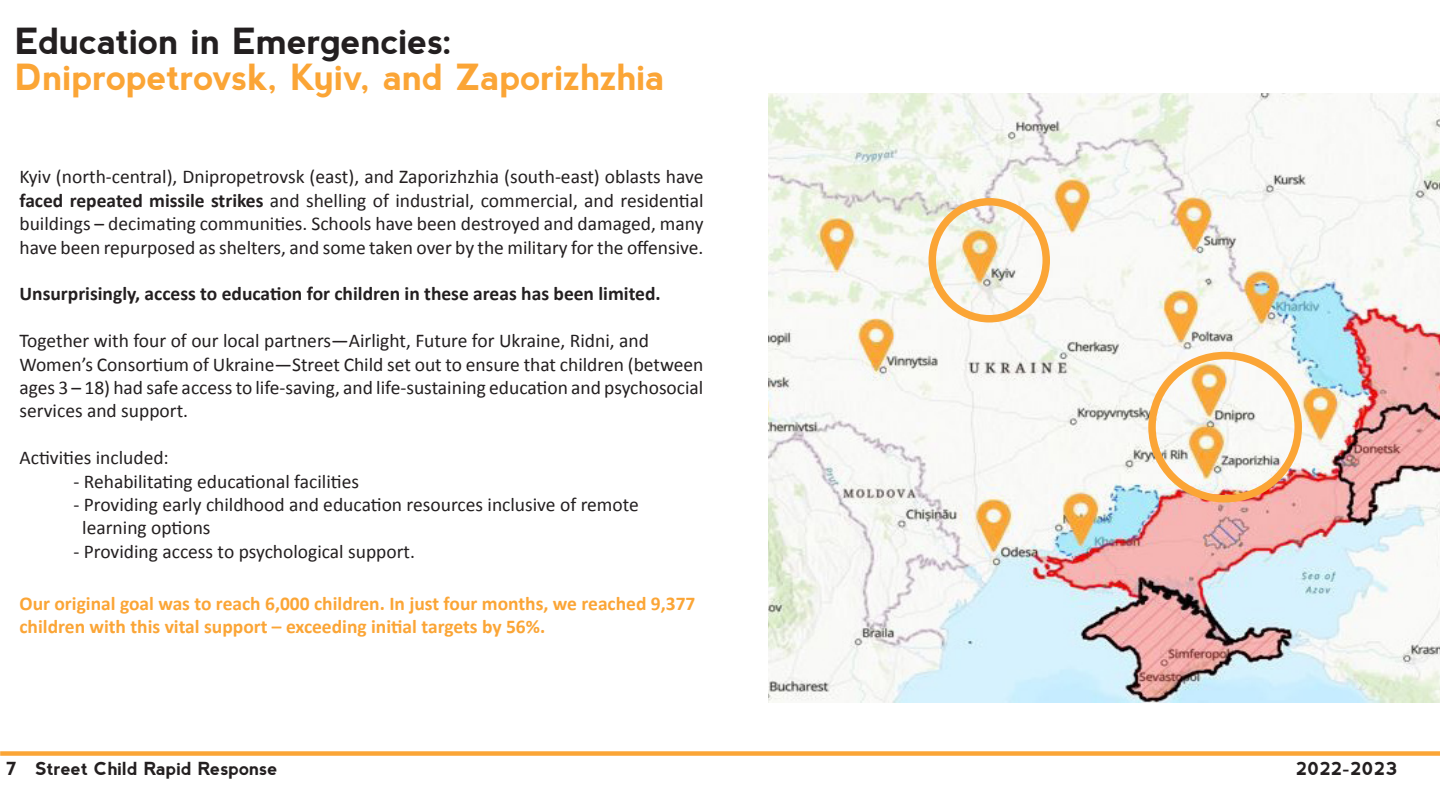
<style>
.page{position:relative;width:1440px;height:810px;background:#fff}
.page>*{position:absolute;margin:0;border:0;box-sizing:border-box;transform-origin:0 0}
.Section_Title{font:700 36px "nevis";letter-spacing:-.01em;color:#fba536}
.Section_Title-2{font:700 36px "nevis";letter-spacing:-.01em;color:#231f20}
.t1{font:19.5px/23.4px "Calibri";color:#231f20;text-align:justify}
.t2{font:700 19.5px "Calibri";color:#fba536}
.t3{font:700 19.5px "Calibri";color:#231f20}
.t4{font:700 18px "nevis";color:#231f20}
.s1{font-weight:700}
</style>
<div class="page">
<div style="left:0;top:751px;width:1440px;height:5px;background:#fba536"></div>
<img style="left:768px;top:94px;width:672px;height:609px">
<div style="left:928px;top:198px;width:122px;height:124px;border:8px solid #fba536;border-radius:50%"></div>
<div style="left:1148px;top:352px;width:154px;height:150px;border:8px solid #fba536;border-radius:50%"></div>
<p class="Section_Title-2" style="left:15px;top:21px;width:439px">Education in Emergencies:</p>
<p class="Section_Title" style="left:15px;top:57px;width:651px">Dnipropetrovsk, Kyiv, and Zaporizhzhia</p>
<p class="t1" style="left:20px;top:165px;width:686px">Kyiv (north-central), Dnipropetrovsk (east), and Zaporizhzhia (south-east) oblasts have <span class="s1">faced repeated missile strikes</span> and shelling of industrial, commercial, and residential buildings – decimating communities. Schools have been destroyed and damaged, many have been repurposed as shelters, and some taken over by the military for the offensive.</p>
<p class="t3" style="left:20px;top:280px;width:643px">Unsurprisingly, access to education for children in these areas has been limited.</p>
<p class="t1" style="left:20px;top:328px;width:631px">Together with four of our local partners—Airlight, Future for Ukraine, Ridni, and</p>
<p class="t1" style="left:20px;top:352px;width:685px">Women’s Consortium of Ukraine—Street Child set out to ensure that children (between ages 3 – 18) had safe access to life-saving, and life-sustaining education and psychosocial services and support.</p>
<p class="t1" style="left:20px;top:445px;width:151px">Activities included:</p>
<p class="t1" style="left:73px;top:469px;width:287px">- Rehabilitating educational facilities</p>
<p class="t1" style="left:73px;top:492px;width:567px">- Providing early childhood and education resources inclusive of remote</p>
<p class="t1" style="left:82px;top:516px;width:130px">learning options</p>
<p class="t1" style="left:73px;top:539px;width:343px">- Providing access to psychological support.</p>
<p class="t2" style="left:20px;top:589px;width:678px">Our original goal was to reach 6,000 children. In just four months, we reached 9,377</p>
<p class="t2" style="left:20px;top:613px;width:527px">children with this vital support – exceeding initial targets by 56%.</p>
<p class="t4" style="left:6px;top:759px;width:273px">7 Street Child Rapid Response</p>
<p class="t4" style="left:1296px;top:759px;width:103px">2022-2023</p>
</div>
